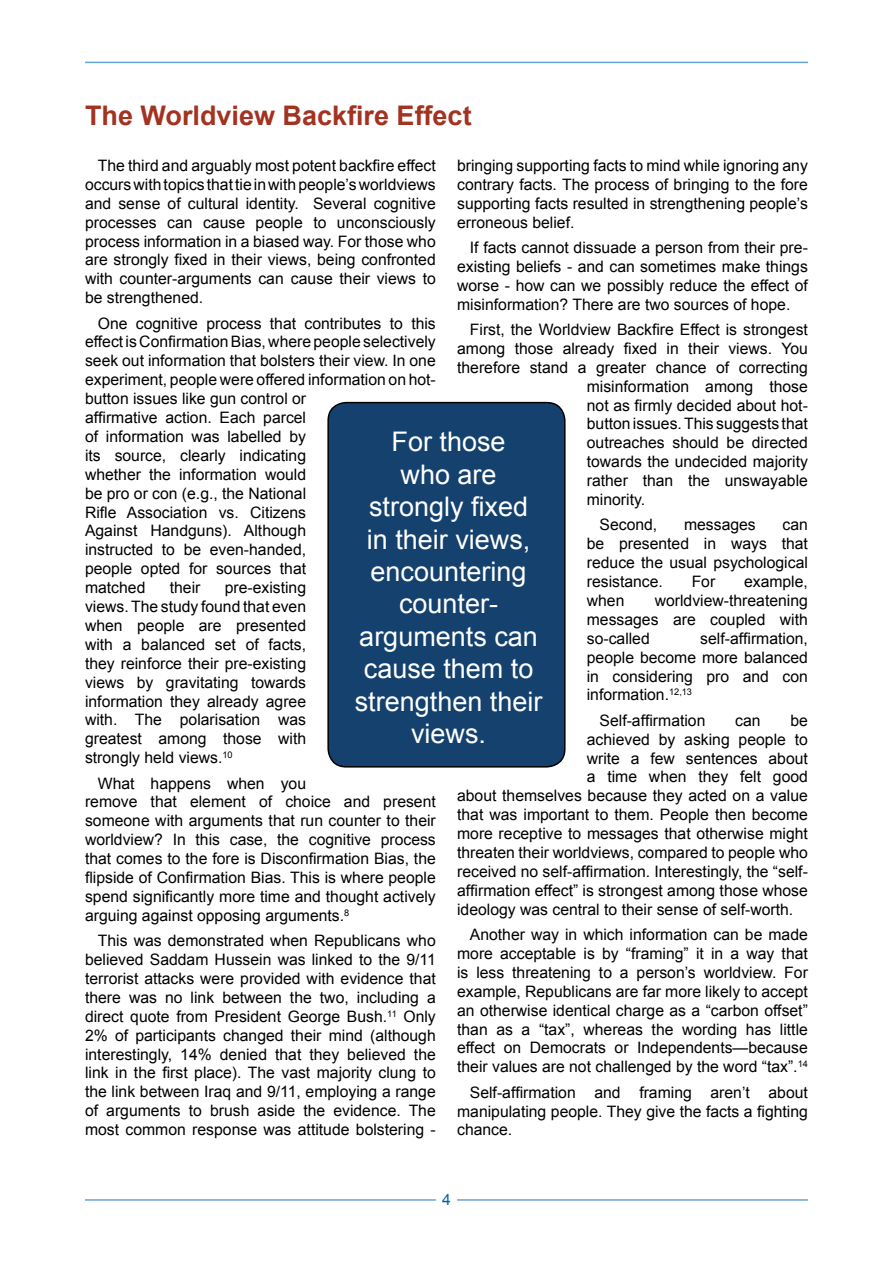
<style>
.page{position:relative;width:893px;height:1263px;background:#fff}
.page>*{position:absolute;margin:0;border:0;box-sizing:border-box;transform-origin:0 0}
.t1{font:27px/32.4px "Arial";color:#fff;text-align:center}
.t2{font:700 27px "Arial";color:#a33321}
.t3{font:15.75px/18.9px "Arial";color:#000;text-align:justify}
.t4{font:15.75px "Arial";color:#0364aa}
</style>
<div class="page">
<div style="left:328px;top:403px;width:237px;height:364px;background:#14416d;border-radius:18px"></div>
<div style="left:327px;top:402px;width:239px;height:365px;border:2px solid #000;border-radius:18px"></div>
<hr style="left:85px;top:62px;width:723px;height:1px;background:#65a3d4">
<hr style="left:85px;top:1199px;width:351px;height:2px;background:#65a3d4">
<hr style="left:457px;top:1199px;width:351px;height:2px;background:#65a3d4">
<h1 class="t2" style="left:85px;top:97px;width:388px">The Worldview Backfire Effect</h1>
<p class="t3" style="left:85px;top:156px;width:352px;text-indent:13px">The third and arguably most potent backfire effect occurs with topics that tie in with people’s worldviews and sense of cultural identity. Several cognitive processes can cause people to unconsciously process information in a biased way. For those who are strongly fixed in their views, being confronted with counter-arguments can cause their views to be strengthened.</p>
<p class="t3" style="left:85px;top:314px;width:352px;text-align:left;text-indent:13px">One cognitive process that contributes to this effect is Confirmation Bias, where people selectively seek out information that bolsters their view. In one experiment, people were offered information on hot&shy;button issues like gun control or<br>affirmative action. Each parcel<br>of information was labelled by<br>its source, clearly indicating<br>whether the information would<br>be pro or con (e.g., the National<br>Rifle Association vs. Citizens<br>Against Handguns). Although<br>instructed to be even-handed,<br>people opted for sources that<br>matched</p>
<p class="t3" style="left:457px;top:156px;width:352px">bringing supporting facts to mind while ignoring any contrary facts. The process of bringing to the fore supporting facts resulted in strengthening people’s erroneous belief.</p>
<p class="t3" style="left:457px;top:238px;width:352px;text-indent:13px">If facts cannot dissuade a person from their pre&shy;existing beliefs - and can sometimes make things worse - how can we possibly reduce the effect of misinformation? There are two sources of hope.</p>
<p class="t3" style="left:470px;top:320px;width:340px">First, the Worldview Backfire Effect is strongest</p>
<p class="t3" style="left:457px;top:339px;width:352px">among those already fixed in their views. You</p>
<p class="t3" style="left:457px;top:358px;width:352px">therefore stand a greater chance of correcting</p>
<p class="t3" style="left:587px;top:377px;width:223px">misinformation among those</p>
<p class="t3" style="left:587px;top:396px;width:223px">not as firmly decided about hot-</p>
<p class="t3" style="left:587px;top:415px;width:223px">button issues. This suggests that</p>
<p class="t3" style="left:587px;top:433px;width:223px">outreaches should be directed</p>
<p class="t3" style="left:587px;top:452px;width:223px">towards the undecided majority</p>
<p class="t3" style="left:587px;top:471px;width:223px">rather than the unswayable</p>
<p class="t3" style="left:587px;top:490px;width:60px">minority.</p>
<p class="t3" style="left:600px;top:515px;width:59px">Second,</p>
<p class="t3" style="left:684px;top:515px;width:73px">messages</p>
<h1 class="t1" style="left:355px;top:426px;width:189px">For those<br>who are strongly fixed<br>in their views, encountering counter&shy;arguments can cause them to strengthen their views.</h1>
<p class="t3" style="left:587px;top:515px;width:223px;text-indent:196px">can be presented in ways that reduce the usual psychological resistance.</p>
<p class="t3" style="left:692px;top:572px;width:25px">For</p>
<p class="t3" style="left:744px;top:572px;width:65px">example,</p>
<p class="t3" style="left:85px;top:578px;width:223px;text-indent:140px">pre-existing views. The study found that even when people are presented with a balanced set of facts, they reinforce their pre-existing views by gravitating towards information they already agree with. The polarisation was greatest among those with strongly held views.<sup>10</sup></p>
<p class="t3" style="left:85px;top:774px;width:352px;text-align:left;text-indent:13px">What happens when you<br>remove that element of choice and present someone with arguments that run counter to their worldview? In this case, the cognitive process that comes to the fore is Disconfirmation Bias, the flipside of Confirmation Bias. This is where people spend significantly more time and thought actively arguing against opposing arguments.<sup>8</sup></p>
<p class="t3" style="left:85px;top:931px;width:352px;text-indent:13px">This was demonstrated when Republicans who believed Saddam Hussein was linked to the 9/11 terrorist attacks were provided with evidence that there was no link between the two, including a direct quote from President George Bush.<sup>11</sup> Only 2% of participants changed their mind (although interestingly, 14% denied that they believed the link in the first place). The vast majority clung to the link between Iraq and 9/11, employing a range of arguments to brush aside the evidence. The most common response was attitude bolstering -</p>
<p class="t3" style="left:170px;top:578px;width:32px">their</p>
<p class="t3" style="left:587px;top:591px;width:39px">when</p>
<p class="t3" style="left:587px;top:591px;width:223px;text-indent:68px">worldview-threatening messages are coupled with so-called</p>
<p class="t3" style="left:587px;top:629px;width:223px;text-indent:113px">self-affirmation, people become more balanced in considering pro and con information.<sup>12,13</sup></p>
<p class="t3" style="left:600px;top:711px;width:107px">Self-affirmation</p>
<p class="t3" style="left:735px;top:711px;width:27px">can</p>
<p class="t3" style="left:790px;top:711px;width:19px">be</p>
<p class="t3" style="left:587px;top:730px;width:223px">achieved by asking people to</p>
<p class="t3" style="left:587px;top:749px;width:223px">write a few sentences about</p>
<p class="t3" style="left:587px;top:768px;width:223px">a time when they felt good</p>
<p class="t3" style="left:457px;top:786px;width:352px">about themselves because they acted on a value</p>
<p class="t3" style="left:457px;top:805px;width:352px">that was important to them. People then become</p>
<p class="t3" style="left:457px;top:824px;width:352px">more receptive to messages that otherwise might</p>
<p class="t3" style="left:457px;top:843px;width:352px">threaten their worldviews, compared to people who</p>
<p class="t3" style="left:457px;top:862px;width:352px">received no self-affirmation. Interestingly, the “self-</p>
<p class="t3" style="left:457px;top:881px;width:352px">affirmation effect” is strongest among those whose</p>
<p class="t3" style="left:457px;top:900px;width:338px">ideology was central to their sense of self-worth.</p>
<p class="t3" style="left:457px;top:925px;width:352px;text-indent:13px">Another way in which information can be made more acceptable is by “framing” it in a way that is less threatening to a person’s worldview. For example, Republicans are far more likely to accept an otherwise identical charge as a “carbon offset” than as a “tax”, whereas the wording has little effect on Democrats or Independents—because their values are not challenged by the word “tax”.<sup>14</sup></p>
<p class="t3" style="left:457px;top:1083px;width:352px;text-indent:13px">Self-affirmation and framing aren’t about manipulating people. They give the facts a fighting chance.</p>
<p class="t4" style="left:442px;top:1189px;width:10px">4</p>
</div>
